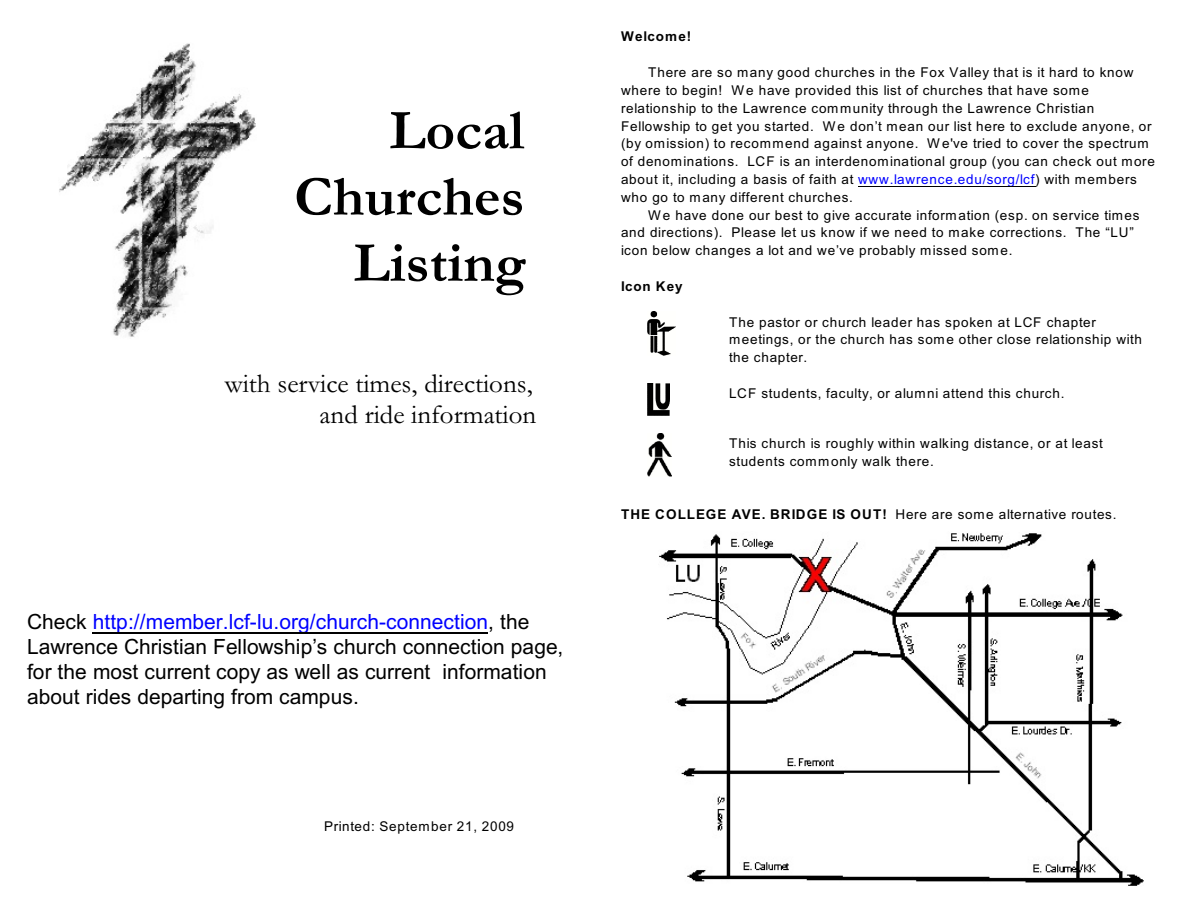
<style>
.page{position:relative;width:1188px;height:918px;background:#fff}
.page>*{position:absolute;margin:0;border:0;box-sizing:border-box;transform-origin:0 0}
.t1{font:700 57px/66.3px "Garamond";color:#000;text-align:right}
.t2{font:27px/31.3px "Garamond";letter-spacing:.005em;color:#000;text-align:right}
.t3{font:21px/25px "Arial";letter-spacing:.005em;color:#000}
.t4{font:13.5px/17.9px "Arial";letter-spacing:.055em;color:#000}
.t5{font:700 13.5px "Arial";letter-spacing:.06em;color:#000}
.s1{color:#00f}
.s2{font-weight:700}
</style>
<div class="page">
<hr style="left:93px;top:632px;width:395px;height:1px;background:#000">
<img style="left:59px;top:43px;width:197px;height:294px">
<hr style="left:858px;top:186px;width:177px;height:1px;background:#000">
<img style="left:648px;top:312px;width:27px;height:43px">
<img style="left:648px;top:383px;width:22px;height:33px">
<img style="left:648px;top:433px;width:24px;height:44px">
<img style="left:659px;top:533px;width:485px;height:353px">
<h1 class="t1" style="left:294px;top:104px;width:233px">Local<br>Churches<br>Listing</h1>
<h2 class="t2" style="left:225px;top:371px;width:313px">with service times, directions, and ride information</h2>
<h3 class="t3" style="left:27px;top:611px;width:538px">Check <span class="s1">http://member.lcf-lu.org/church-connection</span>, the Lawrence Christian Fellowship’s church connection page, for the most current copy as well as current information about rides departing from campus.</h3>
<p class="t4" style="left:324px;top:818px;width:192px">Printed: September 21, 2009</p>
<p class="t5" style="left:621px;top:32px;width:72px">Welcome!</p>
<p class="t4" style="left:621px;top:65px;width:535px;text-indent:27px">There are so many good churches in the Fox Valley that is it hard to know where to begin! We have provided this list of churches that have some relationship to the Lawrence community through the Lawrence Christian Fellowship to get you started. We don’t mean our list here to exclude anyone, or (by omission) to recommend against anyone. We've tried to cover the spectrum of denominations. LCF is an interdenominational group (you can check out more about it, including a basis of faith at <span class="s1">www.lawrence.edu/sorg/lcf</span>) with members who go to many different churches.</p>
<p class="t4" style="left:621px;top:207px;width:520px;text-indent:27px">We have done our best to give accurate information (esp. on service times and directions). Please let us know if we need to make corrections. The “LU” icon below changes a lot and we’ve probably missed some.</p>
<p class="t5" style="left:621px;top:281px;width:63px">Icon Key</p>
<p class="t4" style="left:729px;top:314px;width:414px">The pastor or church leader has spoken at LCF chapter meetings, or the church has some other close relationship with the chapter.</p>
<p class="t4" style="left:729px;top:385px;width:337px">LCF students, faculty, or alumni attend this church.</p>
<p class="t4" style="left:729px;top:436px;width:376px">This church is roughly within walking distance, or at least students commonly walk there.</p>
<p class="t4" style="left:621px;top:507px;width:497px"><span class="s2">THE COLLEGE AVE. BRIDGE IS OUT!</span> Here are some alternative routes.</p>
</div>
